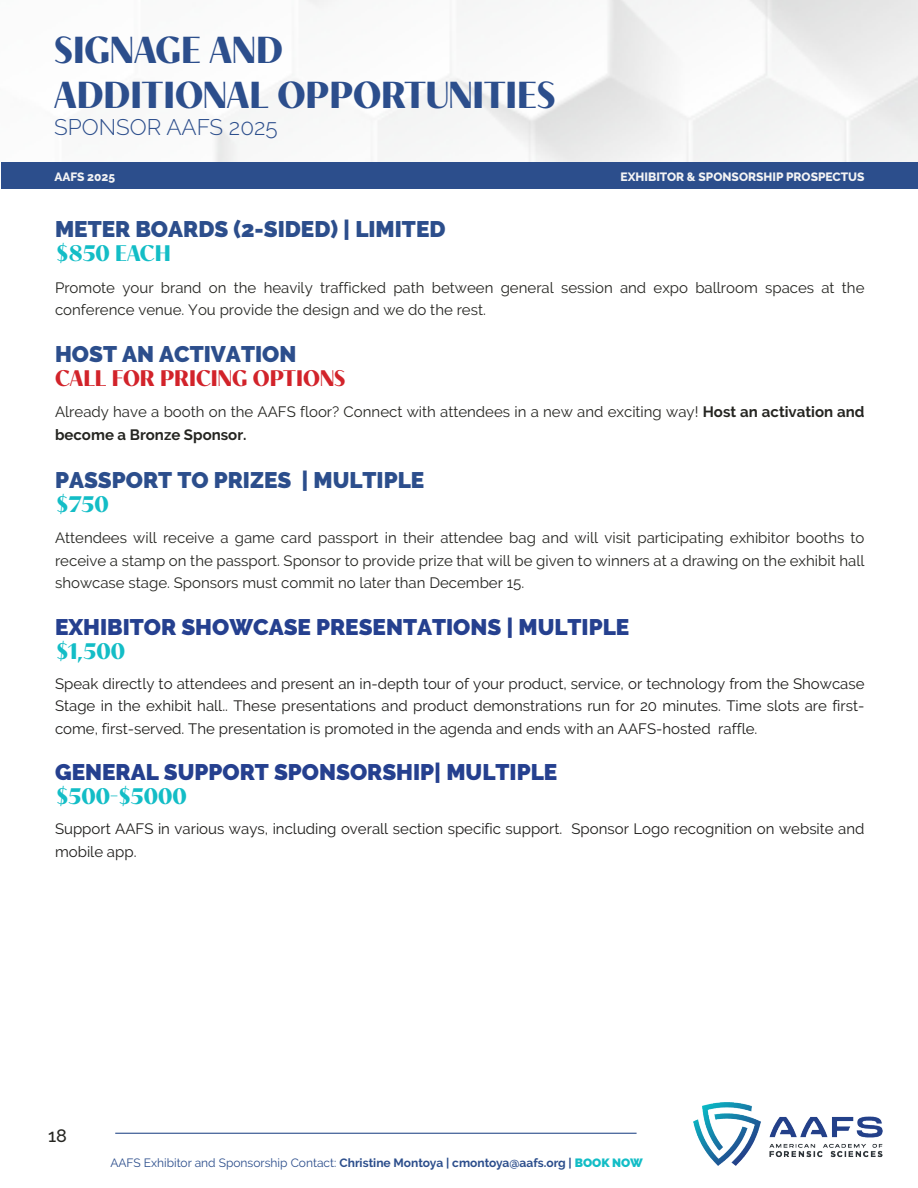
<style>
.page{position:relative;width:918px;height:1188px;background:#fff}
.page>*{position:absolute;margin:0;border:0;box-sizing:border-box;transform-origin:0 0}
.t1{font:700 37.5px/45px "Contralto Small";color:#2c4e8c}
.t2{font:900 22.5px "Raleway";color:#25408f}
.t3{font:900 22.5px "Raleway";color:#2c4e8c}
.t4{font:700 22.5px "Contralto Small";color:#13bdc6}
.t5{font:700 22.5px "Contralto Small";color:#d2232a}
.t6{font:300 22.5px "Raleway";color:#2c4e8c}
.t7{font:500 18px "Raleway";color:#252521}
.t8{font:15px/22.5px "Raleway";color:#252521}
.t9{font:15px/22.5px "Raleway";color:#1e1d1b;text-align:justify}
.t10{font:12px "Raleway";color:#2c4e8c}
.t11{font:800 12px "Raleway";color:#f3f3f4}
.s1{font-weight:700}
.s2{font-weight:900;color:#13bdc6}
</style>
<div class="page">
<div style="left:1px;top:162px;width:459px;height:27px;background:#2c4e8c"></div>
<div style="left:460px;top:162px;width:458px;height:27px;background:#2c4e8c"></div>
<hr style="left:115px;top:1133px;width:522px;height:1px;background:#2c4e8c">
<img style="left:694px;top:1102px;width:189px;height:64px">
<h1 class="t1" style="left:54px;top:23px;width:503px">SIGNAGE AND<br>ADDITIONAL OPPORTUNITIES</h1>
<h2 class="t6" style="left:54px;top:114px;width:225px">SPONSOR AAFS 2025</h2>
<p class="t11" style="left:55px;top:170px;width:62px">AAFS 2025</p>
<p class="t11" style="left:621px;top:170px;width:245px">EXHIBITOR &amp; SPONSORSHIP PROSPECTUS</p>
<h2 class="t3" style="left:55px;top:216px;width:392px">METER BOARDS (2-SIDED) | LIMITED</h2>
<h2 class="t4" style="left:55px;top:236px;width:117px">$850 EACH</h2>
<p class="t8" style="left:55px;top:276px;width:811px">Promote your brand on the heavily trafficked path between general session and expo ballroom spaces at the conference venue. You provide the design and we do the rest.</p>
<h2 class="t3" style="left:55px;top:341px;width:243px">HOST AN ACTIVATION</h2>
<h2 class="t5" style="left:55px;top:360px;width:292px">CALL FOR PRICING OPTIONS</h2>
<p class="t8" style="left:55px;top:401px;width:811px">Already have a booth on the AAFS floor? Connect with attendees in a new and exciting way! <span class="s1">Host an activation and become a Bronze Sponsor.</span></p>
<h2 class="t3" style="left:55px;top:467px;width:371px">PASSPORT TO PRIZES | MULTIPLE</h2>
<h2 class="t4" style="left:55px;top:486px;width:55px">$750</h2>
<p class="t8" style="left:55px;top:527px;width:811px;text-align:justify">Attendees will receive a game card passport in their attendee bag and will visit participating exhibitor booths to receive a stamp on the passport. Sponsor to provide prize that will be given to winners at a drawing on the exhibit hall showcase stage. Sponsors must commit no later than December 15.</p>
<h2 class="t2" style="left:55px;top:614px;width:576px">EXHIBITOR SHOWCASE PRESENTATIONS | MULTIPLE</h2>
<h2 class="t4" style="left:55px;top:633px;width:72px">$1,500</h2>
<p class="t9" style="left:55px;top:672px;width:811px">Speak directly to attendees and present an in-depth tour of your product, service, or technology from the Showcase Stage in the exhibit hall.. These presentations and product demonstrations run for 20 minutes. Time slots are first&shy;come, first-served. The presentation is promoted in the agenda and ends with an AAFS-hosted raffle.</p>
<h2 class="t2" style="left:55px;top:759px;width:504px">GENERAL SUPPORT SPONSORSHIP| MULTIPLE</h2>
<h2 class="t4" style="left:55px;top:779px;width:133px">$500-$5000</h2>
<p class="t9" style="left:55px;top:818px;width:811px">Support AAFS in various ways, including overall section specific support. Sponsor Logo recognition on website and mobile app.</p>
<p class="t7" style="left:48px;top:1126px;width:20px">18</p>
<p class="t10" style="left:110px;top:1155px;width:534px">AAFS Exhibitor and Sponsorship Contact: <span class="s1">Christine Montoya | cmontoya@aafs.org |</span> <span class="s2">BOOK NOW</span></p>
</div>
